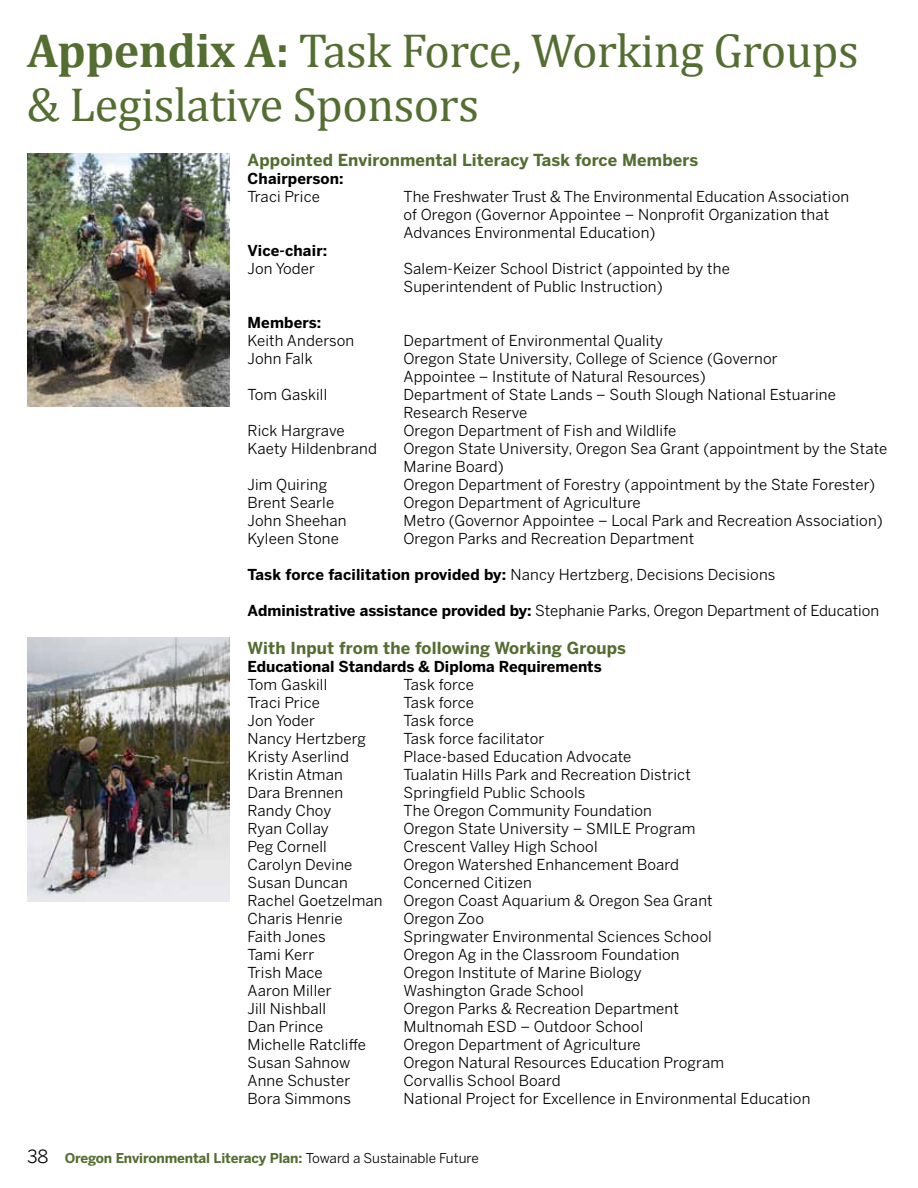
<style>
.page{position:relative;width:918px;height:1188px;background:#fff}
.page>*{position:absolute;margin:0;border:0;box-sizing:border-box;transform-origin:0 0}
.t1{font:48px/54px "Cambria";letter-spacing:-.01em;color:#546d31}
.t2{font:700 16.5px "Benton Sans";letter-spacing:.01em;color:#546d31}
.t3{font:15px/18px "Benton Sans";letter-spacing:.01em;color:#000}
.t4{font:700 15px "Benton Sans";color:#000}
.t5{font:700 13.5px "Benton Sans";letter-spacing:-.01em;color:#546d31}
.s1{font-weight:700}
.s2{font-weight:400;font-size:18px;color:#000}
.s3{font-weight:400;color:#000}
</style>
<div class="page">
<img style="left:27px;top:153px;width:203px;height:253px">
<img style="left:27px;top:637px;width:203px;height:265px">
<h1 class="t1" style="left:27px;top:24px;width:833px"><span class="s1">Appendix A:</span> Task Force, Working Groups &amp; Legislative Sponsors</h1>
<p class="t2" style="left:248px;top:150px;width:452px">Appointed Environmental Literacy Task force Members</p>
<p class="t4" style="left:248px;top:170px;width:98px">Chairperson:</p>
<p class="t3" style="left:248px;top:187px;width:74px">Traci Price</p>
<p class="t3" style="left:404px;top:187px;width:447px">The Freshwater Trust &amp; The Environmental Education Association of Oregon (Governor Appointee – Nonprofit Organization that<br>Advances Environmental Education)</p>
<p class="t4" style="left:248px;top:242px;width:81px">Vice-chair:</p>
<p class="t3" style="left:248px;top:259px;width:69px">Jon Yoder</p>
<p class="t3" style="left:404px;top:259px;width:328px">Salem-Keizer School District (appointed by the<br>Superintendent of Public Instruction)</p>
<p class="t4" style="left:248px;top:314px;width:75px">Members:</p>
<p class="t3" style="left:248px;top:331px;width:108px">Keith Anderson</p>
<p class="t3" style="left:404px;top:331px;width:261px">Department of Environmental Quality</p>
<p class="t3" style="left:248px;top:349px;width:67px">John Falk</p>
<p class="t3" style="left:404px;top:349px;width:376px">Oregon State University, College of Science (Governor<br>Appointee – Institute of Natural Resources)</p>
<p class="t3" style="left:248px;top:385px;width:81px">Tom Gaskill</p>
<p class="t3" style="left:404px;top:385px;width:434px">Department of State Lands – South Slough National Estuarine<br>Research Reserve</p>
<p class="t3" style="left:248px;top:421px;width:99px">Rick Hargrave</p>
<p class="t3" style="left:404px;top:421px;width:274px">Oregon Department of Fish and Wildlife</p>
<p class="t3" style="left:248px;top:439px;width:131px">Kaety Hildenbrand</p>
<p class="t3" style="left:404px;top:439px;width:485px">Oregon State University, Oregon Sea Grant (appointment by the State<br>Marine Board)</p>
<p class="t3" style="left:248px;top:475px;width:81px">Jim Quiring</p>
<p class="t3" style="left:404px;top:475px;width:473px">Oregon Department of Forestry (appointment by the State Forester)</p>
<p class="t3" style="left:248px;top:493px;width:88px">Brent Searle</p>
<p class="t3" style="left:404px;top:493px;width:239px">Oregon Department of Agriculture</p>
<p class="t3" style="left:248px;top:511px;width:101px">John Sheehan</p>
<p class="t3" style="left:404px;top:511px;width:481px">Metro (Governor Appointee – Local Park and Recreation Association)</p>
<p class="t3" style="left:248px;top:529px;width:93px">Kyleen Stone</p>
<p class="t3" style="left:404px;top:529px;width:292px">Oregon Parks and Recreation Department</p>
<p class="t3" style="left:248px;top:565px;width:529px"><span class="s1">Task force facilitation provided by:</span> Nancy Hertzberg, Decisions Decisions</p>
<p class="t3" style="left:248px;top:601px;width:633px"><span class="s1">Administrative assistance provided by:</span> Stephanie Parks, Oregon Department of Education</p>
<p class="t2" style="left:248px;top:638px;width:380px">With Input from the following Working Groups</p>
<p class="t4" style="left:248px;top:657px;width:356px">Educational Standards &amp; Diploma Requirements</p>
<p class="t3" style="left:248px;top:675px;width:81px">Tom Gaskill</p>
<p class="t3" style="left:404px;top:675px;width:72px">Task force</p>
<p class="t3" style="left:248px;top:693px;width:74px">Traci Price</p>
<p class="t3" style="left:404px;top:693px;width:72px">Task force</p>
<p class="t3" style="left:248px;top:711px;width:69px">Jon Yoder</p>
<p class="t3" style="left:404px;top:711px;width:72px">Task force</p>
<p class="t3" style="left:248px;top:729px;width:120px">Nancy Hertzberg</p>
<p class="t3" style="left:404px;top:729px;width:142px">Task force facilitator</p>
<p class="t3" style="left:248px;top:747px;width:103px">Kristy Aserlind</p>
<p class="t3" style="left:404px;top:747px;width:229px">Place-based Education Advocate</p>
<p class="t3" style="left:248px;top:765px;width:97px">Kristin Atman</p>
<p class="t3" style="left:404px;top:765px;width:289px">Tualatin Hills Park and Recreation District</p>
<p class="t3" style="left:248px;top:783px;width:97px">Dara Brennen</p>
<p class="t3" style="left:404px;top:783px;width:183px">Springfield Public Schools</p>
<p class="t3" style="left:248px;top:801px;width:85px">Randy Choy</p>
<p class="t3" style="left:404px;top:801px;width:250px">The Oregon Community Foundation</p>
<p class="t3" style="left:248px;top:819px;width:83px">Ryan Collay</p>
<p class="t3" style="left:404px;top:819px;width:293px">Oregon State University – SMILE Program</p>
<p class="t3" style="left:248px;top:837px;width:81px">Peg Cornell</p>
<p class="t3" style="left:404px;top:837px;width:196px">Crescent Valley High School</p>
<p class="t3" style="left:248px;top:855px;width:106px">Carolyn Devine</p>
<p class="t3" style="left:404px;top:855px;width:277px">Oregon Watershed Enhancement Board</p>
<p class="t3" style="left:248px;top:873px;width:102px">Susan Duncan</p>
<p class="t3" style="left:404px;top:873px;width:130px">Concerned Citizen</p>
<p class="t3" style="left:248px;top:891px;width:137px">Rachel Goetzelman</p>
<p class="t3" style="left:404px;top:891px;width:311px">Oregon Coast Aquarium &amp; Oregon Sea Grant</p>
<p class="t3" style="left:248px;top:909px;width:97px">Charis Henrie</p>
<p class="t3" style="left:404px;top:909px;width:82px">Oregon Zoo</p>
<p class="t3" style="left:248px;top:927px;width:80px">Faith Jones</p>
<p class="t3" style="left:404px;top:927px;width:310px">Springwater Environmental Sciences School</p>
<p class="t3" style="left:248px;top:945px;width:69px">Tami Kerr</p>
<p class="t3" style="left:404px;top:945px;width:278px">Oregon Ag in the Classroom Foundation</p>
<p class="t3" style="left:248px;top:963px;width:77px">Trish Mace</p>
<p class="t3" style="left:404px;top:963px;width:240px">Oregon Institute of Marine Biology</p>
<p class="t3" style="left:248px;top:981px;width:86px">Aaron Miller</p>
<p class="t3" style="left:404px;top:981px;width:182px">Washington Grade School</p>
<p class="t3" style="left:248px;top:999px;width:80px">Jill Nishball</p>
<p class="t3" style="left:404px;top:999px;width:277px">Oregon Parks &amp; Recreation Department</p>
<p class="t3" style="left:248px;top:1017px;width:77px">Dan Prince</p>
<p class="t3" style="left:404px;top:1017px;width:241px">Multnomah ESD – Outdoor School</p>
<p class="t3" style="left:248px;top:1035px;width:120px">Michelle Ratcliffe</p>
<p class="t3" style="left:404px;top:1035px;width:239px">Oregon Department of Agriculture</p>
<p class="t3" style="left:248px;top:1053px;width:104px">Susan Sahnow</p>
<p class="t3" style="left:404px;top:1053px;width:322px">Oregon Natural Resources Education Program</p>
<p class="t3" style="left:248px;top:1071px;width:104px">Anne Schuster</p>
<p class="t3" style="left:404px;top:1071px;width:159px">Corvallis School Board</p>
<p class="t3" style="left:248px;top:1089px;width:105px">Bora Simmons</p>
<p class="t3" style="left:404px;top:1089px;width:408px">National Project for Excellence in Environmental Education</p>
<p class="t5" style="left:27px;top:1150px;width:453px"><span class="s2">38</span> Oregon Environmental Literacy Plan: <span class="s3">Toward a Sustainable Future</span></p>
</div>
